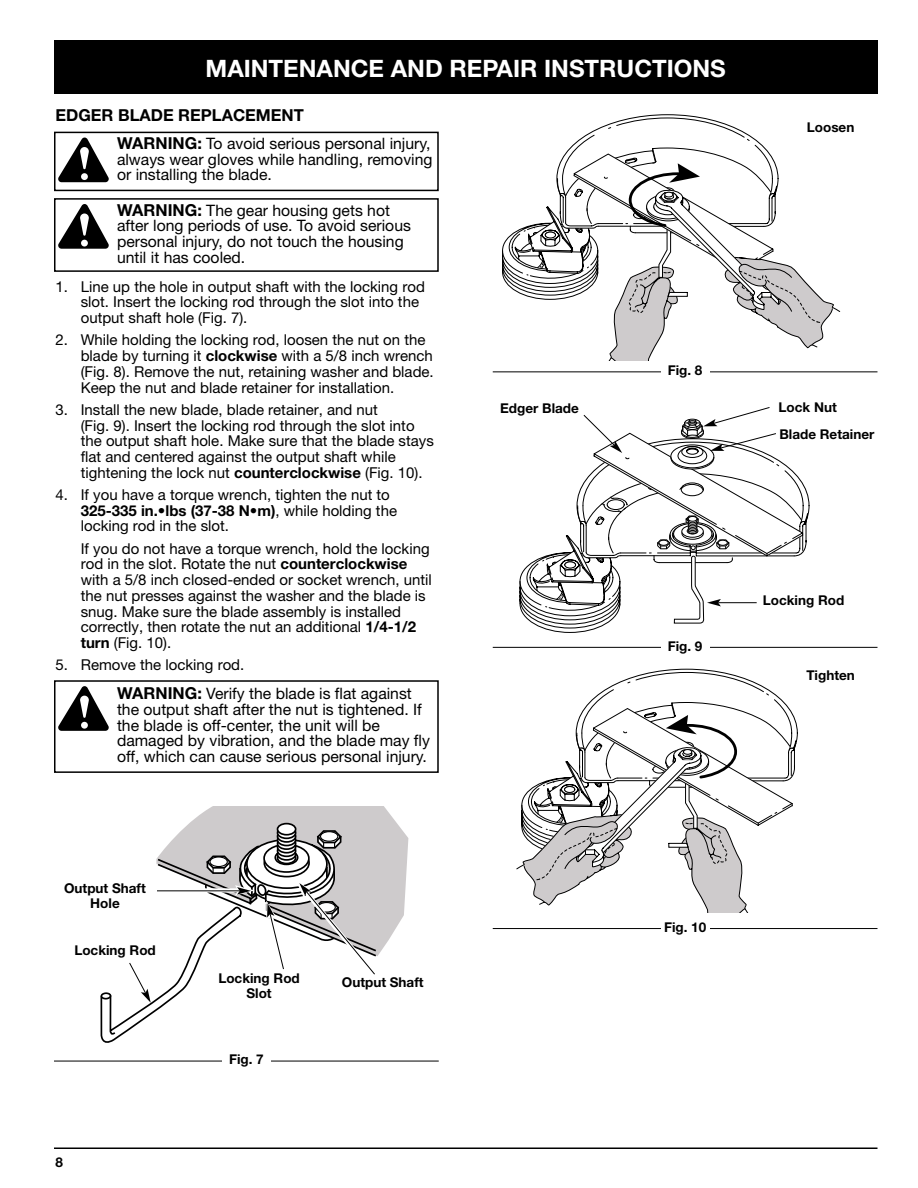
<style>
.page{position:relative;width:918px;height:1188px;background:#fff}
.page>*{position:absolute;margin:0;border:0;box-sizing:border-box;transform-origin:0 0}
.t1{font:700 24px "Helvetica Neue";color:#fff}
.t2{font:700 16.5px "Helvetica Neue";color:#000}
.t3{font:15.75px/15.8px "Helvetica Neue";color:#000}
.t4{font:15px/15.8px "Helvetica Neue";color:#000}
.t5{font:700 13.5px/14.2px "Helvetica Neue";color:#000;text-align:center}
.s1{font-weight:700;font-size:16.5px}
.s2{font-weight:700}
</style>
<div class="page">
<div style="left:54px;top:40px;width:824px;height:54px;background:#000"></div>
<hr style="left:54px;top:1148px;width:824px;height:1px;background:#000">
<hr style="left:54px;top:1061px;width:385px;height:1px;background:#000">
<div style="left:222px;top:1050px;width:49px;height:22px;background:#fff"></div>
<hr style="left:493px;top:647px;width:385px;height:1px;background:#000">
<div style="left:661px;top:637px;width:48px;height:21px;background:#fff"></div>
<hr style="left:493px;top:372px;width:385px;height:1px;background:#000">
<div style="left:661px;top:361px;width:48px;height:22px;background:#fff"></div>
<hr style="left:493px;top:928px;width:385px;height:1px;background:#000">
<div style="left:661px;top:918px;width:48px;height:21px;background:#fff"></div>
<svg style="left:502px;top:114px;width:339px;height:246px"></svg>
<svg style="left:516px;top:668px;width:282px;height:244px"></svg>
<svg style="left:100px;top:806px;width:308px;height:237px"></svg>
<div style="left:68px;top:944px;width:94px;height:17px;background:#fff"></div>
<div style="left:784px;top:121px;width:94px;height:17px;background:#fff"></div>
<div style="left:784px;top:669px;width:94px;height:17px;background:#fff"></div>
<div style="left:54px;top:882px;width:102px;height:30px;background:#fff"></div>
<div style="left:208px;top:972px;width:102px;height:33px;background:#fff"></div>
<div style="left:336px;top:976px;width:94px;height:17px;background:#fff"></div>
<svg style="left:519px;top:407px;width:291px;height:226px"></svg>
<svg style="left:58px;top:138px;width:51px;height:44px"></svg>
<div style="left:54px;top:132px;width:385px;height:59px;border:2px solid #000"></div>
<svg style="left:58px;top:204px;width:51px;height:45px"></svg>
<div style="left:54px;top:198px;width:385px;height:74px;border:2px solid #000"></div>
<svg style="left:58px;top:686px;width:51px;height:45px"></svg>
<div style="left:54px;top:680px;width:385px;height:93px;border:2px solid #000"></div>
<h1 class="t1" style="left:206px;top:60px;width:522px">MAINTENANCE AND REPAIR INSTRUCTIONS</h1>
<p class="t2" style="left:56px;top:109px;width:250px">EDGER BLADE REPLACEMENT</p>
<p class="t3" style="left:117px;top:137px;width:317px"><span class="s1">WARNING:</span> To avoid serious personal injury, always wear gloves while handling, removing or installing the blade.</p>
<p class="t3" style="left:117px;top:204px;width:295px"><span class="s1">WARNING:</span> The gear housing gets hot after long periods of use. To avoid serious personal injury, do not touch the housing until it has cooled.</p>
<p class="t4" style="left:81px;top:280px;width:346px;text-indent:-25px">1. Line up the hole in output shaft with the locking rod slot. Insert the locking rod through the slot into the output shaft hole (Fig. 7).</p>
<p class="t4" style="left:81px;top:334px;width:355px;text-indent:-25px">2. While holding the locking rod, loosen the nut on the blade by turning it <span class="s2">clockwise</span> with a 5/8 inch wrench (Fig. 8). Remove the nut, retaining washer and blade.<br>Keep the nut and blade retainer for installation.</p>
<p class="t4" style="left:81px;top:403px;width:355px;text-indent:-25px">3. Install the new blade, blade retainer, and nut<br>(Fig. 9). Insert the locking rod through the slot into the output shaft hole. Make sure that the blade stays flat and centered against the output shaft while tightening the lock nut <span class="s2">counterclockwise</span> (Fig. 10).</p>
<p class="t4" style="left:81px;top:488px;width:318px;text-indent:-25px">4. If you have a torque wrench, tighten the nut to<br><span class="s2">325-335 in.•lbs (37-38 N•m)</span>, while holding the locking rod in the slot.</p>
<p class="t4" style="left:81px;top:542px;width:353px">If you do not have a torque wrench, hold the locking rod in the slot. Rotate the nut <span class="s2">counterclockwise </span>with a 5/8 inch closed-ended or socket wrench, until the nut presses against the washer and the blade is snug. Make sure the blade assembly is installed correctly, then rotate the nut an additional <span class="s2">1/4-1/2 turn</span> (Fig. 10).</p>
<p class="t4" style="left:56px;top:659px;width:190px">5. Remove the locking rod.</p>
<p class="t3" style="left:117px;top:687px;width:314px"><span class="s1">WARNING:</span> Verify the blade is flat against the output shaft after the nut is tightened. If the blade is off-center, the unit will be damaged by vibration, and the blade may fly off, which can cause serious personal injury.</p>
<p class="t5" style="left:500px;top:402px;width:80px">Edger Blade</p>
<p class="t5" style="left:668px;top:364px;width:36px">Fig. 8</p>
<p class="t5" style="left:668px;top:640px;width:36px">Fig. 9</p>
<p class="t5" style="left:807px;top:122px;width:49px">Loosen</p>
<p class="t5" style="left:779px;top:401px;width:60px">Lock Nut</p>
<p class="t5" style="left:779px;top:428px;width:96px">Blade Retainer</p>
<p class="t5" style="left:763px;top:594px;width:83px">Locking Rod</p>
<p class="t5" style="left:806px;top:669px;width:50px">Tighten</p>
<p class="t5" style="left:64px;top:883px;width:83px">Output Shaft<br>Hole</p>
<p class="t5" style="left:74px;top:945px;width:83px">Locking Rod</p>
<p class="t5" style="left:56px;top:1156px;width:9px">8</p>
<p class="t5" style="left:218px;top:973px;width:83px">Locking Rod<br>Slot</p>
<p class="t5" style="left:342px;top:976px;width:83px">Output Shaft</p>
<p class="t5" style="left:229px;top:1054px;width:36px">Fig. 7</p>
<p class="t5" style="left:664px;top:921px;width:44px">Fig. 10</p>
</div>
